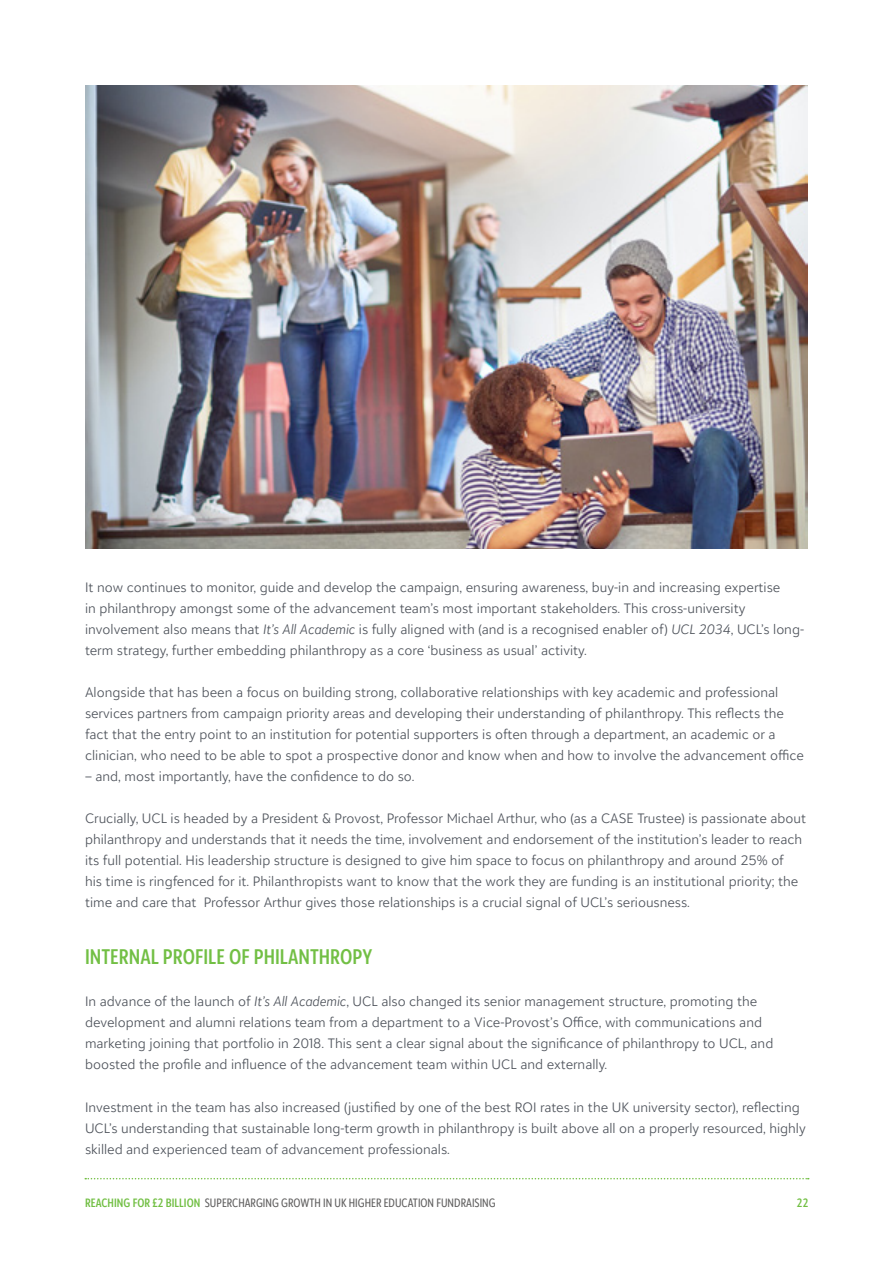
<style>
.page{position:relative;width:893px;height:1263px;background:#fff}
.page>*{position:absolute;margin:0;border:0;box-sizing:border-box;transform-origin:0 0}
.t1{font:600 condensed 21px "Blackbaud Sans";color:#72bf44}
.t2{font:300 13.5px/21px "Blackbaud Sans";color:#4d525a}
.t3{font:12px "Blackbaud Sans Condensed";color:#5f5e5e}
.t4{font:600 condensed 12px "Blackbaud Sans";color:#72bf44}
.s1{font-style:italic}
.s2{font-family:"Blackbaud Sans";font-weight:600;font-stretch:condensed;color:#72bf44}
</style>
<div class="page">
<svg style="left:85px;top:1178px;width:724px;height:1px"></svg>
<img style="left:85px;top:85px;width:723px;height:464px">
<p class="t2" style="left:85px;top:576px;width:721px">It now continues to monitor, guide and develop the campaign, ensuring awareness, buy-in and increasing expertise<br>in philanthropy amongst some of the advancement team’s most important stakeholders. This cross-university involvement also means that <span class="s1">It’s All Academic</span> is fully aligned with (and is a recognised enabler of) <span class="s1">UCL 2034</span>, UCL’s long&shy;term strategy, further embedding philanthropy as a core ‘business as usual’ activity.</p>
<p class="t2" style="left:85px;top:681px;width:720px">Alongside that has been a focus on building strong, collaborative relationships with key academic and professional services partners from campaign priority areas and developing their understanding of philanthropy. This reflects the fact that the entry point to an institution for potential supporters is often through a department, an academic or a clinician, who need to be able to spot a prospective donor and know when and how to involve the advancement office</p>
<p class="t2" style="left:85px;top:765px;width:331px">– and, most importantly, have the confidence to do so.</p>
<p class="t2" style="left:85px;top:808px;width:723px">Crucially, UCL is headed by a President &amp; Provost, Professor Michael Arthur, who (as a CASE Trustee) is passionate about philanthropy and understands that it needs the time, involvement and endorsement of the institution’s leader to reach its full potential. His leadership structure is designed to give him space to focus on philanthropy and around 25% of<br>his time is ringfenced for it. Philanthropists want to know that the work they are funding is an institutional priority; the time and care that Professor Arthur gives those relationships is a crucial signal of UCL’s seriousness.</p>
<h1 class="t1" style="left:85px;top:943px;width:289px">INTERNAL PROFILE OF PHILANTHROPY</h1>
<p class="t2" style="left:85px;top:991px;width:690px">In advance of the launch of <span class="s1">It’s All Academic</span>, UCL also changed its senior management structure, promoting the development and alumni relations team from a department to a Vice-Provost’s Office, with communications and marketing joining that portfolio in 2018. This sent a clear signal about the significance of philanthropy to UCL, and boosted the profile and influence of the advancement team within UCL and externally.</p>
<p class="t2" style="left:85px;top:1096px;width:722px">Investment in the team has also increased (justified by one of the best ROI rates in the UK university sector), reflecting<br>UCL’s understanding that sustainable long-term growth in philanthropy is built above all on a properly resourced, highly skilled and experienced team of advancement professionals.</p>
<p class="t3" style="left:85px;top:1195px;width:412px"><span class="s2">REACHING FOR £2 BILLION</span> SUPERCHARGING GROWTH IN UK HIGHER EDUCATION FUNDRAISING</p>
<p class="t4" style="left:797px;top:1195px;width:13px">22</p>
</div>
